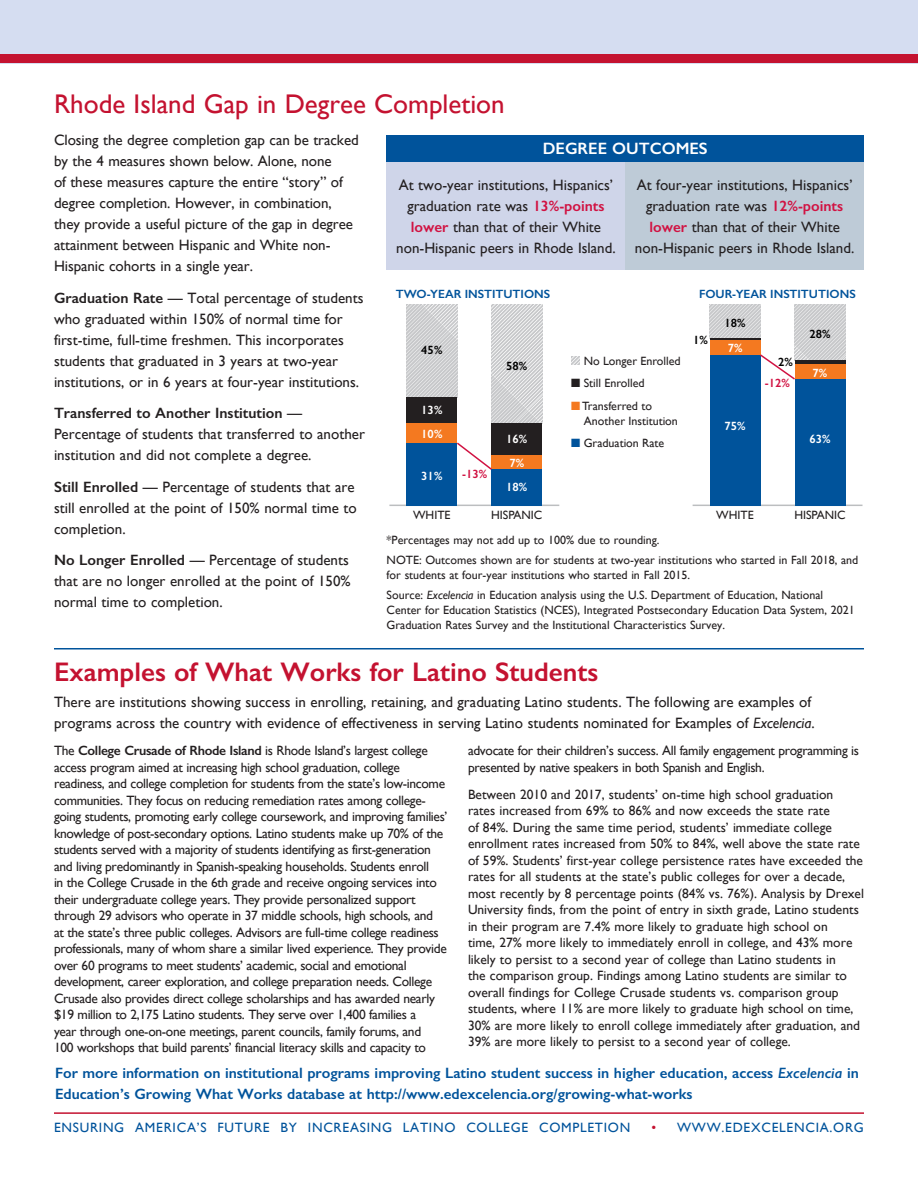
<style>
.page{position:relative;width:918px;height:1188px;background:#fff}
.page>*{position:absolute;margin:0;border:0;box-sizing:border-box;transform-origin:0 0}
.t1{font:600 27px "Gill Sans";color:#c41230}
.t2{font:27px "Gill Sans";color:#c41230}
.t3{font:600 16.5px "Gill Sans";color:#fff}
.t4{font:15px/21px "Gill Sans";color:#231f20}
.t5{font:600 15px/21px "Gill Sans";color:#00539b}
.t6{font:13.5px/16.5px "Gill Sans";letter-spacing:-.025em;color:#231f20}
.t7{font:13.5px/16.5px "Gill Sans";color:#231f20}
.t8{font:13.5px "Gill Sans";letter-spacing:.055em;color:#00539b}
.t9{font:12px/15px "Gill Sans";color:#231f20}
.t10{font:600 12px "Gill Sans";color:#00539b}
.t11{font:600 12px "Gill Sans";color:#fff}
.t12{font:600 12px "Gill Sans";color:#000}
.t13{font:600 12px "Gill Sans";color:#d11242}
.s1{font-weight:600}
.s2{font-weight:600;color:#d11242}
.s3{color:#fff}
.s4{color:#f47920}
.s5{color:#00539b}
.s6{font-style:italic}
.s7{color:#c41230}
</style>
<div class="page">
<hr style="left:54px;top:1112px;width:810px;height:2px;background:#c41230">
<div style="left:0;top:0;width:918px;height:64px;background:#d5ddf1"></div>
<div style="left:0;top:54px;width:918px;height:9px;background:#c41230"></div>
<hr style="left:54px;top:648px;width:810px;height:2px;background:#00539b">
<div style="left:387px;top:135px;width:477px;height:27px;background:#00539b"></div>
<div style="left:387px;top:162px;width:238px;height:108px;background:#cfd5e9"></div>
<div style="left:625px;top:162px;width:239px;height:108px;background:#becbd7"></div>
<svg style="left:572px;top:356px;width:8px;height:8px"></svg>
<hr style="left:693px;top:505px;width:170px;height:1px;background:#bcbec0">
<svg style="left:710px;top:305px;width:51px;height:34px;fill:#cacbcd"></svg>
<svg style="left:795px;top:305px;width:51px;height:56px;fill:#ccccce"></svg>
<hr style="left:710px;top:339px;width:51px;height:2px;background:#231f20">
<svg style="left:797px;top:361px;width:49px;height:4px"></svg>
<div style="left:710px;top:341px;width:51px;height:14px;background:#f47920"></div>
<div style="left:795px;top:365px;width:51px;height:14px;background:#f47920"></div>
<div style="left:710px;top:355px;width:51px;height:150px;background:#00539b"></div>
<div style="left:795px;top:379px;width:51px;height:126px;background:#00539b"></div>
<hr style="left:389px;top:505px;width:170px;height:1px;background:#bcbec0">
<svg style="left:406px;top:305px;width:51px;height:92px;fill:#cccdcf"></svg>
<svg style="left:491px;top:305px;width:51px;height:118px;fill:#cfd0d2"></svg>
<div style="left:406px;top:397px;width:51px;height:26px;background:#231f20"></div>
<div style="left:491px;top:423px;width:51px;height:32px;background:#231f20"></div>
<div style="left:406px;top:423px;width:51px;height:20px;background:#f47920"></div>
<div style="left:491px;top:455px;width:51px;height:14px;background:#f47920"></div>
<div style="left:406px;top:443px;width:51px;height:62px;background:#00539b"></div>
<div style="left:491px;top:469px;width:51px;height:36px;background:#00539b"></div>
<svg style="left:457px;top:442px;width:35px;height:28px"></svg>
<svg style="left:760px;top:353px;width:37px;height:27px"></svg>
<h1 class="t2" style="left:54px;top:88px;width:452px">Rhode Island Gap in Degree Completion</h1>
<p class="t4" style="left:54px;top:130px;width:306px">Closing the degree completion gap can be tracked by the 4 measures shown below. Alone, none<br>of these measures capture the entire “story” of degree completion. However, in combination, they provide a useful picture of the gap in degree attainment between Hispanic and White non-Hispanic cohorts in a single year.</p>
<p class="t4" style="left:54px;top:287px;width:311px"><span class="s1">Graduation Rate</span> — Total percentage of students who graduated within 150% of normal time for first-time, full-time freshmen. This incorporates students that graduated in 3 years at two-year institutions, or in 6 years at four-year institutions.</p>
<p class="t4" style="left:54px;top:403px;width:313px"><span class="s1">Transferred to Another Institution</span> —<br>Percentage of students that transferred to another institution and did not complete a degree.</p>
<p class="t4" style="left:54px;top:476px;width:304px"><span class="s1">Still Enrolled</span> — Percentage of students that are still enrolled at the point of 150% normal time to completion.</p>
<p class="t4" style="left:54px;top:550px;width:298px"><span class="s1">No Longer Enrolled</span> — Percentage of students that are no longer enrolled at the point of 150% normal time to completion.</p>
<p class="t3" style="left:543px;top:139px;width:166px">DEGREE OUTCOMES</p>
<p class="t4" style="left:396px;top:174px;width:221px;text-align:center">At two-year institutions, Hispanics’ graduation rate was <span class="s2">13%-points lower</span> than that of their White non-Hispanic peers in Rhode Island.</p>
<p class="t4" style="left:635px;top:174px;width:221px;text-align:center">At four-year institutions, Hispanics’ graduation rate was <span class="s2">12%-points lower</span> than that of their White non-Hispanic peers in Rhode Island.</p>
<p class="t10" style="left:396px;top:287px;width:156px">TWO-YEAR INSTITUTIONS</p>
<p class="t10" style="left:699px;top:287px;width:158px">FOUR-YEAR INSTITUTIONS</p>
<p class="t12" style="left:724px;top:315px;width:23px">18%</p>
<p class="t12" style="left:421px;top:342px;width:23px">45%</p>
<p class="t12" style="left:693px;top:333px;width:16px">1%</p>
<p class="t11" style="left:728px;top:340px;width:16px">7%</p>
<p class="t12" style="left:809px;top:326px;width:23px">28%</p>
<p class="t11" style="left:421px;top:403px;width:23px">13%</p>
<p class="t11" style="left:421px;top:426px;width:23px">10%</p>
<p class="t12" style="left:506px;top:359px;width:23px">58%</p>
<p class="t11" style="left:506px;top:432px;width:23px">16%</p>
<p class="t9" style="left:571px;top:353px;width:111px"><span class="s3">■</span> No Longer Enrolled</p>
<p class="t9" style="left:571px;top:375px;width:75px">■ Still Enrolled</p>
<p class="t9" style="left:584px;top:398px;width:95px;text-indent:-13px"><span class="s4">■</span> Transferred to<br>Another Institution</p>
<p class="t9" style="left:571px;top:435px;width:95px"><span class="s5">■</span> Graduation Rate</p>
<p class="t11" style="left:724px;top:419px;width:23px">75%</p>
<p class="t12" style="left:778px;top:355px;width:16px">2%</p>
<p class="t13" style="left:765px;top:376px;width:27px">-12%</p>
<p class="t11" style="left:813px;top:365px;width:16px">7%</p>
<p class="t11" style="left:809px;top:432px;width:23px">63%</p>
<p class="t11" style="left:509px;top:455px;width:16px">7%</p>
<p class="t11" style="left:421px;top:468px;width:23px">31%</p>
<p class="t13" style="left:462px;top:467px;width:27px">-13%</p>
<p class="t11" style="left:506px;top:480px;width:23px">18%</p>
<p class="t9" style="left:413px;top:507px;width:39px">WHITE</p>
<p class="t9" style="left:491px;top:507px;width:53px">HISPANIC</p>
<p class="t9" style="left:716px;top:507px;width:39px">WHITE</p>
<p class="t9" style="left:794px;top:507px;width:53px">HISPANIC</p>
<p class="t9" style="left:387px;top:529px;width:473px;line-height:20.2px">*Percentages may not add up to 100% due to rounding.<br>NOTE: Outcomes shown are for students at two-year institutions who started in Fall 2018, and</p>
<p class="t9" style="left:387px;top:565px;width:438px;line-height:20.2px">for students at four-year institutions who started in Fall 2015.<br>Source: <span class="s6">Excelencia</span> in Education analysis using the U.S. Department of Education, National</p>
<p class="t9" style="left:387px;top:602px;width:470px">Center for Education Statistics (NCES), Integrated Postsecondary Education Data System, 2021<br>Graduation Rates Survey and the Institutional Characteristics Survey.</p>
<h1 class="t1" style="left:54px;top:656px;width:546px">Examples of What Works for Latino Students</h1>
<p class="t4" style="left:54px;top:692px;width:762px">There are institutions showing success in enrolling, retaining, and graduating Latino students. The following are examples of programs across the country with evidence of effectiveness in serving Latino students nominated for Examples of <span class="s6">Excelencia</span>.</p>
<p class="t6" style="left:54px;top:742px;width:395px">The <span class="s1">College Crusade of Rhode Island</span> is Rhode Island’s largest college access program aimed at increasing high school graduation, college readiness, and college completion for students from the state’s low-income communities. They focus on reducing remediation rates among college&shy;going students, promoting early college coursework, and improving families’ knowledge of post-secondary options. Latino students make up 70% of the students served with a majority of students identifying as first-generation and living predominantly in Spanish-speaking households. Students enroll<br>in the College Crusade in the 6th grade and receive ongoing services into their undergraduate college years. They provide personalized support through 29 advisors who operate in 37 middle schools, high schools, and<br>at the state’s three public colleges. Advisors are full-time college readiness professionals, many of whom share a similar lived experience. They provide over 60 programs to meet students’ academic, social and emotional development, career exploration, and college preparation needs. College Crusade also provides direct college scholarships and has awarded nearly $19 million to 2,175 Latino students. They serve over 1,400 families a<br>year through one-on-one meetings, parent councils, family forums, and<br>100 workshops that build parents’ financial literacy skills and capacity to</p>
<p class="t6" style="left:468px;top:742px;width:393px">advocate for their children’s success. All family engagement programming is presented by native speakers in both Spanish and English.</p>
<p class="t7" style="left:468px;top:786px;width:397px">Between 2010 and 2017, students’ on-time high school graduation<br>rates increased from 69% to 86% and now exceeds the state rate<br>of 84%. During the same time period, students’ immediate college enrollment rates increased from 50% to 84%, well above the state rate of 59%. Students’ first-year college persistence rates have exceeded the rates for all students at the state’s public colleges for over a decade, most recently by 8 percentage points (84% vs. 76%). Analysis by Drexel University finds, from the point of entry in sixth grade, Latino students in their program are 7.4% more likely to graduate high school on<br>time, 27% more likely to immediately enroll in college, and 43% more likely to persist to a second year of college than Latino students in<br>the comparison group. Findings among Latino students are similar to overall findings for College Crusade students vs. comparison group students, where 11% are more likely to graduate high school on time, 30% are more likely to enroll college immediately after graduation, and 39% are more likely to persist to a second year of college.</p>
<p class="t5" style="left:55px;top:1062px;width:805px">For more information on institutional programs improving Latino student success in higher education, access <span class="s6">Excelencia</span> in<br>Education’s Growing What Works database at http://www.edexcelencia.org/growing-what-works</p>
<p class="t8" style="left:54px;top:1119px;width:578px">ENSURING AMERICA’S FUTURE BY INCREASING LATINO COLLEGE COMPLETION</p>
<p class="t8" style="left:651px;top:1119px;width:214px"><span class="s7">•</span> WWW.EDEXCELENCIA.ORG</p>
</div>
